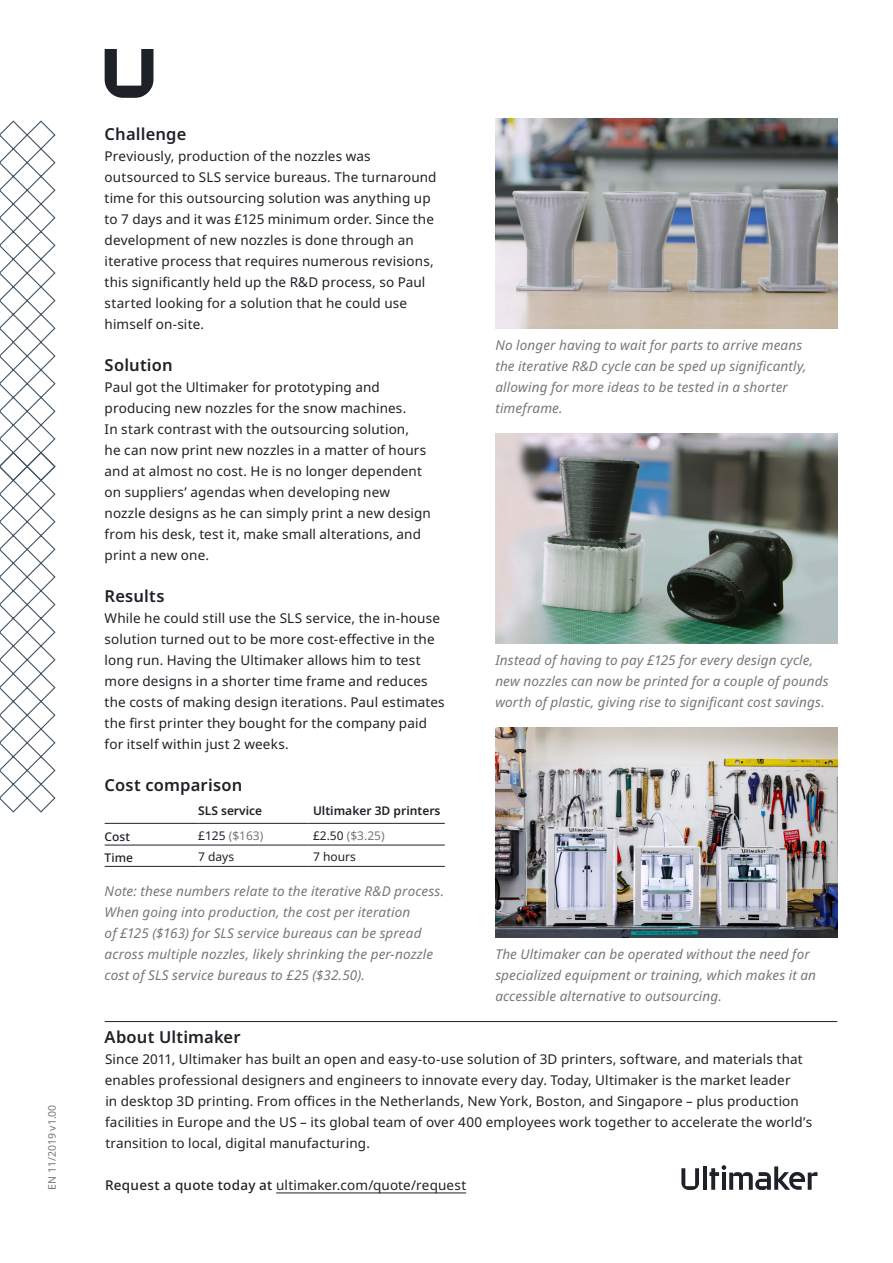
<style>
.page{position:relative;width:893px;height:1263px;background:#fff}
.page>*{position:absolute;margin:0;border:0;box-sizing:border-box;transform-origin:0 0}
.t1{font:600 16.5px "Noto Sans";letter-spacing:.01em;color:#1e2127}
.t2{font:13.5px/21px "Noto Sans";letter-spacing:.01em;color:#1e2127}
.t3{font:italic 13.5px/21px "Noto Sans";letter-spacing:.01em;color:#79757b}
.t4{font:600 12px "Noto Sans";color:#1e2127}
.t5{font:12px "Noto Sans";color:#79757b}
.t6{font:12px "Noto Sans";color:#1e2127}
.t7{font:500 12px "Noto Sans";color:#1e2127}
.t8{font:10.5px "Noto Sans";color:#79757b}
.s1{color:#1e2127}
.s2{font-weight:500}
</style>
<div class="page">
<svg style="left:681px;top:1168px;width:18px;height:22px"></svg>
<hr style="left:703px;top:1166px;width:4px;height:24px;background:#1e2127">
<svg style="left:709px;top:1165px;width:108px;height:25px"></svg>
<svg style="left:105px;top:49px;width:48px;height:49px"></svg>
<svg style="left:0;top:120px;width:56px;height:693px"></svg>
<img style="left:495px;top:434px;width:342px;height:209px">
<img style="left:495px;top:727px;width:342px;height:210px">
<img style="left:495px;top:119px;width:342px;height:209px">
<hr style="left:105px;top:1021px;width:732px;height:1px;background:#1e2127">
<hr style="left:198px;top:823px;width:111px;height:1px;background:#1e2127">
<hr style="left:309px;top:823px;width:136px;height:1px;background:#1e2127">
<hr style="left:105px;top:845px;width:93px;height:1px;background:#1e2127">
<hr style="left:198px;top:845px;width:111px;height:1px;background:#1e2127">
<hr style="left:309px;top:845px;width:136px;height:1px;background:#1e2127">
<hr style="left:105px;top:866px;width:93px;height:1px;background:#1e2127">
<hr style="left:198px;top:866px;width:111px;height:1px;background:#1e2127">
<hr style="left:309px;top:866px;width:136px;height:1px;background:#1e2127">
<hr style="left:105px;top:823px;width:93px;height:1px;background:#1e2127">
<hr style="left:276px;top:1192px;width:190px;height:1px;background:#1e2127">
<p class="t8" style="left:45px;top:1190px;width:87px;rotate:-90deg">EN 11/2019 v1.00</p>
<p class="t1" style="left:105px;top:122px;width:83px">Challenge</p>
<p class="t2" style="left:105px;top:146px;width:333px">Previously, production of the nozzles was outsourced to SLS service bureaus. The turnaround time for this outsourcing solution was anything up to 7 days and it was £125 minimum order. Since the development of new nozzles is done through an iterative process that requires numerous revisions, this significantly held up the R&amp;D process, so Paul started looking for a solution that he could use himself on-site.</p>
<p class="t1" style="left:105px;top:353px;width:70px">Solution</p>
<p class="t2" style="left:105px;top:377px;width:328px">Paul got the Ultimaker for prototyping and producing new nozzles for the snow machines.<br>In stark contrast with the outsourcing solution,<br>he can now print new nozzles in a matter of hours and at almost no cost. He is no longer dependent on suppliers’ agendas when developing new nozzle designs as he can simply print a new design from his desk, test it, make small alterations, and print a new one.</p>
<p class="t1" style="left:105px;top:584px;width:61px">Results</p>
<p class="t2" style="left:105px;top:608px;width:342px">While he could still use the SLS service, the in-house solution turned out to be more cost-effective in the long run. Having the Ultimaker allows him to test more designs in a shorter time frame and reduces the costs of making design iterations. Paul estimates the first printer they bought for the company paid for itself within just 2 weeks.</p>
<p class="t1" style="left:105px;top:773px;width:139px">Cost comparison</p>
<p class="t4" style="left:198px;top:802px;width:66px">SLS service</p>
<p class="t4" style="left:313px;top:802px;width:129px">Ultimaker 3D printers</p>
<p class="t7" style="left:105px;top:828px;width:27px">Cost</p>
<p class="t5" style="left:198px;top:827px;width:67px"><span class="s1">£125</span> ($163)</p>
<p class="t5" style="left:313px;top:827px;width:73px"><span class="s1">£2.50</span> ($3.25)</p>
<p class="t7" style="left:105px;top:849px;width:30px">Time</p>
<p class="t6" style="left:198px;top:848px;width:37px">7 days</p>
<p class="t6" style="left:313px;top:848px;width:44px">7 hours</p>
<p class="t3" style="left:105px;top:881px;width:341px">Note: these numbers relate to the iterative R&amp;D process.<br>When going into production, the cost per iteration<br>of £125 ($163) for SLS service bureaus can be spread across multiple nozzles, likely shrinking the per-nozzle cost of SLS service bureaus to £25 ($32.50).</p>
<p class="t3" style="left:495px;top:335px;width:313px">No longer having to wait for parts to arrive means the iterative R&amp;D cycle can be sped up significantly, allowing for more ideas to be tested in a shorter timeframe.</p>
<p class="t3" style="left:495px;top:650px;width:335px">Instead of having to pay £125 for every design cycle, new nozzles can now be printed for a couple of pounds worth of plastic, giving rise to significant cost savings.</p>
<p class="t3" style="left:495px;top:944px;width:322px">The Ultimaker can be operated without the need for specialized equipment or training, which makes it an accessible alternative to outsourcing.</p>
<p class="t1" style="left:105px;top:1025px;width:138px">About Ultimaker</p>
<p class="t2" style="left:105px;top:1049px;width:709px">Since 2011, Ultimaker has built an open and easy-to-use solution of 3D printers, software, and materials that enables professional designers and engineers to innovate every day. Today, Ultimaker is the market leader<br>in desktop 3D printing. From offices in the Netherlands, New York, Boston, and Singapore – plus production facilities in Europe and the US – its global team of over 400 employees work together to accelerate the world’s transition to local, digital manufacturing.</p>
<p class="t2" style="left:105px;top:1175px;width:363px"><span class="s2">Request a quote today at</span> ultimaker.com/quote/request</p>
</div>
